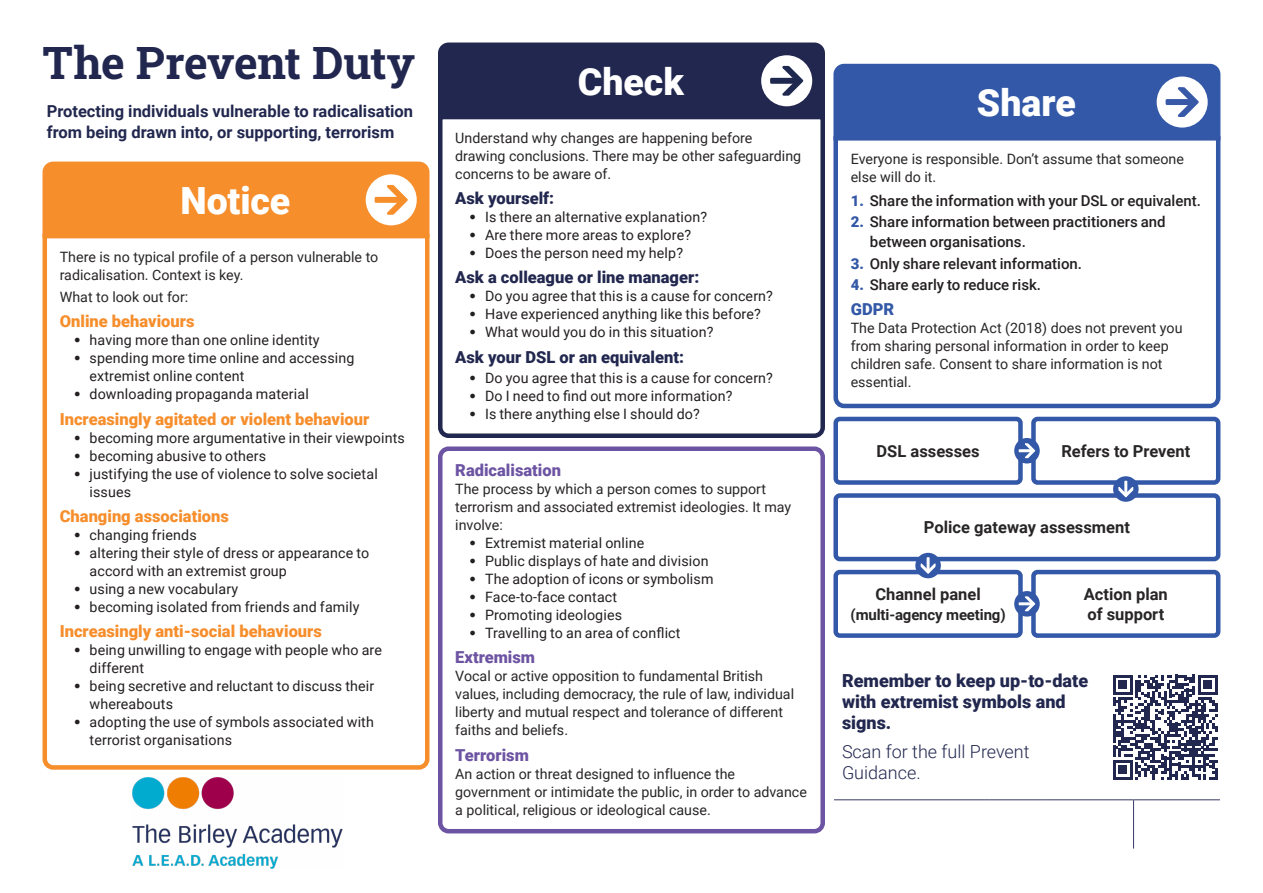
<style>
.page{position:relative;width:1263px;height:893px;background:#fff}
.page>*{position:absolute;margin:0;border:0;box-sizing:border-box;transform-origin:0 0}
.t1{font:45px "Roboto Slab";letter-spacing:-.01em;color:#21274e}
.t2{font:900 37.5px "Roboto";color:#fff}
.t3{font:900 18px/21px "Roboto";color:#21274e}
.t4{font:300 18px/21px "Roboto";color:#21274e}
.t5{font:900 16.5px "Roboto";color:#f68e2c}
.t6{font:700 16.5px/21px "Roboto";color:#21274e}
.t7{font:700 16.5px/19.5px "Roboto";color:#282526}
.t8{font:900 16.5px "Roboto";color:#21274e}
.t9{font:900 16.5px "Roboto";color:#6d54a3}
.t10{font:900 16.5px "Roboto";color:#3358a7}
.t11{font:500 15px/19.5px "Roboto";color:#231f20}
.t12{font:700 15px "Roboto";letter-spacing:-.01em;color:#282526}
.t13{font:14.25px/18px "Roboto";letter-spacing:.01em;color:#231f20}
.t14{font:14.25px/18px "Roboto";color:#282526}
.s1{font-family:"Arial";font-weight:900}
.s2{font-weight:900;color:#3358a7}
</style>
<div class="page">
<hr style="left:95px;top:799px;width:894px;height:1px;background:#373a63">
<hr style="left:989px;top:799px;width:53px;height:1px;background:#373a63">
<hr style="left:1042px;top:799px;width:91px;height:1px;background:#373a63">
<hr style="left:1133px;top:800px;width:1px;height:49px;background:#373a63">
<hr style="left:1133px;top:799px;width:87px;height:1px;background:#373a63">
<div style="left:34px;top:791px;width:799px;height:13px;background:#fff"></div>
<svg style="left:42px;top:232px;width:388px;height:538px"></svg>
<svg style="left:438px;top:119px;width:387px;height:319px"></svg>
<svg style="left:833px;top:134px;width:388px;height:275px"></svg>
<div style="left:438px;top:446px;width:387px;height:387px;border:5px solid #6d54a3;border-radius:8px"></div>
<div style="left:438px;top:43px;width:387px;height:76px;background:#21274e"></div>
<svg style="left:770px;top:78px;width:30px;height:6px"></svg>
<div style="left:43px;top:162px;width:386px;height:76px;background:#f68e2c"></div>
<div style="left:375px;top:197px;width:29px;height:6px;background:#f68e2c;border:3px solid #f68e2c"></div>
<div style="left:833px;top:64px;width:387px;height:76px;background:#3358a7"></div>
<svg style="left:1165px;top:99px;width:30px;height:6px"></svg>
<div style="left:833px;top:417px;width:190px;height:68px;border:5px solid #3358a7;border-radius:4px"></div>
<div style="left:1031px;top:417px;width:189px;height:68px;border:5px solid #3358a7;border-radius:4px"></div>
<div style="left:833px;top:570px;width:190px;height:68px;border:5px solid #3358a7;border-radius:4px"></div>
<div style="left:833px;top:493px;width:387px;height:68px;border:5px solid #3358a7;border-radius:4px"></div>
<div style="left:1031px;top:570px;width:189px;height:68px;border:5px solid #3358a7;border-radius:4px"></div>
<div style="left:1014px;top:438px;width:26px;height:25px;background:#3358a7;border-radius:50%"></div>
<svg style="left:1022px;top:443px;width:14px;height:16px"></svg>
<div style="left:1019px;top:449px;width:14px;height:3px;background:#fff;border:1px solid #fff"></div>
<div style="left:1014px;top:591px;width:26px;height:26px;background:#3358a7;border-radius:50%"></div>
<svg style="left:1022px;top:596px;width:14px;height:16px"></svg>
<div style="left:1019px;top:602px;width:14px;height:3px;background:#fff;border:1px solid #fff"></div>
<div style="left:1113px;top:476px;width:25px;height:26px;background:#3358a7;border-radius:50%"></div>
<svg style="left:1118px;top:484px;width:16px;height:14px"></svg>
<div style="left:1124px;top:481px;width:3px;height:15px;background:#fff;border:1px solid #fff"></div>
<div style="left:915px;top:553px;width:26px;height:25px;background:#3358a7;border-radius:50%"></div>
<svg style="left:920px;top:557px;width:16px;height:17px"></svg>
<svg style="left:1113px;top:675px;width:104px;height:105px"></svg>
<img style="left:132px;top:777px;width:210px;height:92px">
<h1 class="t1" style="left:43px;top:45px;width:374px">The Prevent Duty</h1>
<p class="t6" style="left:47px;top:102px;width:368px">Protecting individuals vulnerable to radicalisation from being drawn into, or supporting, terrorism</p>
<h2 class="t2" style="left:180px;top:185px;width:111px">Notice</h2>
<p class="t14" style="left:60px;top:249px;width:320px">There is no typical profile of a person vulnerable to radicalisation. Context is key.</p>
<p class="t14" style="left:60px;top:289px;width:130px">What to look out for:</p>
<p class="t5" style="left:60px;top:315px;width:136px">Online behaviours</p>
<p class="t13" style="left:74px;top:332px;width:247px"><span class="s1">•</span> having more than one online identity</p>
<p class="t13" style="left:90px;top:350px;width:266px;text-indent:-16px"><span class="s1">•</span> spending more time online and accessing extremist online content</p>
<p class="t13" style="left:74px;top:386px;width:237px"><span class="s1">•</span> downloading propaganda material</p>
<p class="t5" style="left:60px;top:412px;width:311px">Increasingly agitated or violent behaviour</p>
<p class="t13" style="left:74px;top:429px;width:333px"><span class="s1">•</span> becoming more argumentative in their viewpoints</p>
<p class="t13" style="left:74px;top:447px;width:194px"><span class="s1">•</span> becoming abusive to others</p>
<p class="t13" style="left:90px;top:465px;width:290px;text-indent:-16px"><span class="s1">•</span> justifying the use of violence to solve societal issues</p>
<p class="t5" style="left:60px;top:509px;width:171px">Changing associations</p>
<p class="t13" style="left:74px;top:527px;width:125px"><span class="s1">•</span> changing friends</p>
<p class="t13" style="left:90px;top:545px;width:281px;text-indent:-16px"><span class="s1">•</span> altering their style of dress or appearance to accord with an extremist group</p>
<p class="t13" style="left:74px;top:581px;width:166px"><span class="s1">•</span> using a new vocabulary</p>
<p class="t13" style="left:74px;top:599px;width:287px"><span class="s1">•</span> becoming isolated from friends and family</p>
<p class="t5" style="left:60px;top:625px;width:264px">Increasingly anti-social behaviours</p>
<p class="t13" style="left:90px;top:642px;width:294px;text-indent:-16px"><span class="s1">•</span> being unwilling to engage with people who are different</p>
<p class="t13" style="left:90px;top:678px;width:286px;text-indent:-16px"><span class="s1">•</span> being secretive and reluctant to discuss their whereabouts</p>
<p class="t13" style="left:90px;top:714px;width:286px;text-indent:-16px"><span class="s1">•</span> adopting the use of symbols associated with terrorist organisations</p>
<h2 class="t2" style="left:578px;top:66px;width:108px">Check</h2>
<p class="t14" style="left:455px;top:130px;width:348px">Understand why changes are happening before drawing conclusions. There may be other safeguarding concerns to be aware of.</p>
<p class="t8" style="left:455px;top:191px;width:100px">Ask yourself:</p>
<p class="t13" style="left:469px;top:209px;width:239px"><span class="s1">•</span> Is there an alternative explanation?</p>
<p class="t13" style="left:469px;top:227px;width:223px"><span class="s1">•</span> Are there more areas to explore?</p>
<p class="t13" style="left:469px;top:245px;width:215px"><span class="s1">•</span> Does the person need my help?</p>
<p class="t8" style="left:455px;top:271px;width:246px">Ask a colleague or line manager:</p>
<p class="t13" style="left:469px;top:288px;width:305px"><span class="s1">•</span> Do you agree that this is a cause for concern?</p>
<p class="t13" style="left:469px;top:306px;width:293px"><span class="s1">•</span> Have experienced anything like this before?</p>
<p class="t13" style="left:469px;top:324px;width:246px"><span class="s1">•</span> What would you do in this situation?</p>
<p class="t8" style="left:455px;top:350px;width:230px">Ask your DSL or an equivalent:</p>
<p class="t13" style="left:469px;top:370px;width:305px"><span class="s1">•</span> Do you agree that this is a cause for concern?</p>
<p class="t13" style="left:469px;top:386px;width:265px"><span class="s1">•</span> Do I need to find out more information?</p>
<p class="t13" style="left:469px;top:406px;width:232px"><span class="s1">•</span> Is there anything else I should do?</p>
<p class="t9" style="left:455px;top:464px;width:107px">Radicalisation</p>
<p class="t14" style="left:455px;top:481px;width:337px">The process by which a person comes to support terrorism and associated extremist ideologies. It may involve:</p>
<p class="t13" style="left:469px;top:535px;width:177px"><span class="s1">•</span> Extremist material online</p>
<p class="t13" style="left:469px;top:553px;width:241px"><span class="s1">•</span> Public displays of hate and division</p>
<p class="t13" style="left:469px;top:571px;width:246px"><span class="s1">•</span> The adoption of icons or symbolism</p>
<p class="t13" style="left:469px;top:589px;width:149px"><span class="s1">•</span> Face-to-face contact</p>
<p class="t13" style="left:469px;top:607px;width:154px"><span class="s1">•</span> Promoting ideologies</p>
<p class="t13" style="left:469px;top:623px;width:213px"><span class="s1">•</span> Travelling to an area of conflict</p>
<p class="t9" style="left:455px;top:651px;width:81px">Extremism</p>
<p class="t14" style="left:455px;top:668px;width:340px">Vocal or active opposition to fundamental British values, including democracy, the rule of law, individual liberty and mutual respect and tolerance of different faiths and beliefs.</p>
<p class="t9" style="left:455px;top:748px;width:75px">Terrorism</p>
<p class="t14" style="left:455px;top:766px;width:353px">An action or threat designed to influence the government or intimidate the public, in order to advance a political, religious or ideological cause.</p>
<h2 class="t2" style="left:977px;top:88px;width:101px">Share</h2>
<p class="t14" style="left:851px;top:151px;width:335px">Everyone is responsible. Don’t assume that someone else will do it.</p>
<p class="t11" style="left:851px;top:192px;width:352px"><span class="s2">1.</span> Share the information with your DSL or equivalent.</p>
<p class="t11" style="left:870px;top:214px;width:297px;text-indent:-19px"><span class="s2">2.</span> Share information between practitioners and between organisations.</p>
<p class="t11" style="left:851px;top:255px;width:233px"><span class="s2">3.</span> Only share relevant information.</p>
<p class="t11" style="left:851px;top:276px;width:192px"><span class="s2">4.</span> Share early to reduce risk.</p>
<p class="t10" style="left:851px;top:303px;width:45px">GDPR</p>
<p class="t14" style="left:851px;top:320px;width:333px">The Data Protection Act (2018) does not prevent you from sharing personal information in order to keep children safe. Consent to share information is not essential.</p>
<p class="t7" style="left:876px;top:442px;width:105px">DSL assesses</p>
<p class="t7" style="left:1061px;top:442px;width:130px">Refers to Prevent</p>
<p class="t7" style="left:924px;top:519px;width:207px">Police gateway assessment</p>
<p class="t7" style="left:875px;top:586px;width:107px">Channel panel</p>
<p class="t12" style="left:850px;top:608px;width:157px">(multi-agency meeting)</p>
<p class="t7" style="left:1084px;top:586px;width:86px">Action plan of support</p>
<p class="t3" style="left:842px;top:671px;width:248px">Remember to keep up-to-date with extremist symbols and signs.</p>
<p class="t4" style="left:842px;top:741px;width:189px">Scan for the full Prevent<br>Guidance.</p>
</div>
